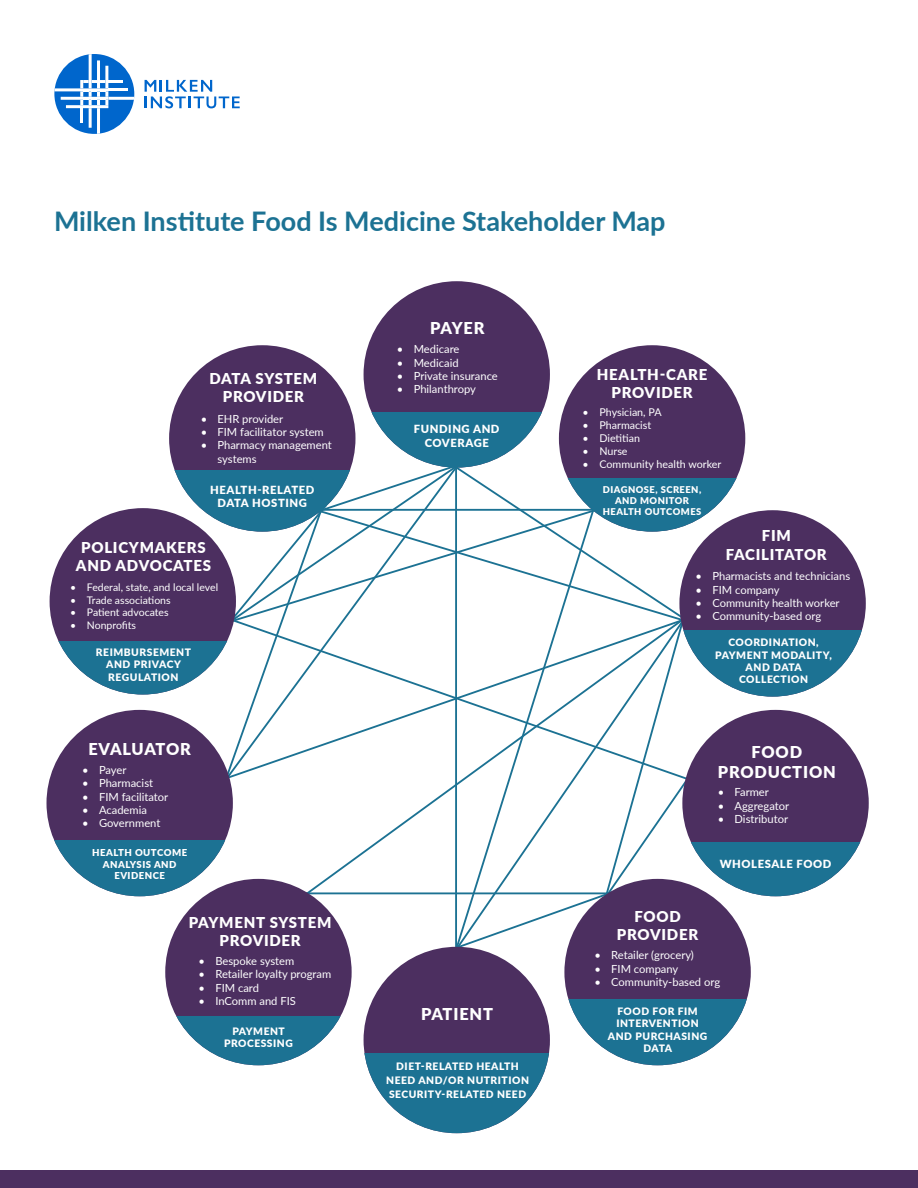
<style>
.page{position:relative;width:918px;height:1188px;background:#fff}
.page>*{position:absolute;margin:0;border:0;box-sizing:border-box;transform-origin:0 0}
.t1{font:700 27px "Lato";color:#1c7293}
.t2{font:900 16.35px/19.6px "Lato";letter-spacing:.05em;color:#fff;text-align:center}
.t3{font:900 15px/18px "Lato";letter-spacing:.05em;color:#fff;text-align:center}
.t4{font:11.25px/13.4px "Lato";color:#fff}
.t5{font:900 11.25px/13.4px "Lato";letter-spacing:.05em;color:#fff;text-align:center}
.t6{font:10.65px "Lato";color:#fff}
.t7{font:10.5px "Lato";color:#fff}
.t8{font:900 10.2px/12.1px "Lato";letter-spacing:.05em;color:#fff;text-align:center}
.t9{font:900 9.6px/11.4px "Lato";letter-spacing:.05em;color:#fff;text-align:center}
.t10{font:900 9.3px/10.9px "Lato";letter-spacing:.05em;color:#fff;text-align:center}
</style>
<div class="page">
<div style="left:364px;top:281px;width:186px;height:187px;background:#4c2f60;border-radius:50%"></div>
<svg style="left:371px;top:412px;width:171px;height:51px;fill:#1c7293"></svg>
<div style="left:559px;top:345px;width:186px;height:187px;background:#4c2f60;border-radius:50%"></div>
<svg style="left:689px;top:478px;width:55px;height:51px;fill:#1c7293"></svg>
<div style="left:169px;top:345px;width:186px;height:187px;background:#4c2f60;border-radius:50%"></div>
<svg style="left:174px;top:470px;width:49px;height:60px;fill:#1c7293"></svg>
<hr style="left:455px;top:462px;width:2px;height:491px;background:#1c7293">
<svg style="left:223px;top:463px;width:466px;height:489px"></svg>
<hr style="left:304px;top:892px;width:312px;height:2px;background:#1c7293">
<div style="left:679px;top:510px;width:187px;height:187px;background:#4c2f60;border-radius:50%"></div>
<svg style="left:679px;top:630px;width:183px;height:67px;fill:#1c7293"></svg>
<div style="left:682px;top:710px;width:187px;height:186px;background:#4c2f60;border-radius:50%"></div>
<svg style="left:682px;top:842px;width:179px;height:54px;fill:#1c7293"></svg>
<div style="left:564px;top:879px;width:187px;height:186px;background:#4c2f60;border-radius:50%"></div>
<svg style="left:568px;top:1000px;width:179px;height:65px;fill:#1c7293"></svg>
<div style="left:364px;top:947px;width:186px;height:186px;background:#4c2f60;border-radius:50%"></div>
<svg style="left:364px;top:1053px;width:185px;height:80px;fill:#1c7293"></svg>
<div style="left:165px;top:879px;width:187px;height:186px;background:#4c2f60;border-radius:50%"></div>
<svg style="left:176px;top:1016px;width:165px;height:49px;fill:#1c7293"></svg>
<div style="left:47px;top:710px;width:186px;height:186px;background:#4c2f60;border-radius:50%"></div>
<svg style="left:54px;top:840px;width:179px;height:56px;fill:#1c7293"></svg>
<div style="left:50px;top:508px;width:186px;height:187px;background:#4c2f60;border-radius:50%"></div>
<svg style="left:59px;top:642px;width:177px;height:53px;fill:#1c7293"></svg>
<svg style="left:145px;top:80px;width:95px;height:28px"></svg>
<svg style="left:54px;top:54px;width:80px;height:80px"></svg>
<div style="left:0;top:1171px;width:918px;height:17px;background:#4c2f60"></div>
<h1 class="t1" style="left:54px;top:201px;width:613px">Milken Institute Food Is Medicine Stakeholder Map</h1>
<h3 class="t3" style="left:210px;top:369px;width:109px">DATA SYSTEM<br>PROVIDER</h3>
<p class="t4" style="left:201px;top:411px;width:84px">• EHR provider</p>
<p class="t4" style="left:201px;top:425px;width:125px">• FIM facilitator system</p>
<p class="t4" style="left:217px;top:438px;width:116px;text-indent:-17px">• Pharmacy management systems</p>
<p class="t5" style="left:210px;top:482px;width:106px">HEALTH-RELATED<br>DATA HOSTING</p>
<h3 class="t3" style="left:76px;top:538px;width:137px">POLICYMAKERS<br>AND ADVOCATES</h3>
<p class="t7" style="left:70px;top:580px;width:150px">• Federal, state, and local level</p>
<p class="t7" style="left:70px;top:592px;width:102px">• Trade associations</p>
<p class="t7" style="left:70px;top:605px;width:100px">• Patient advocates</p>
<p class="t7" style="left:70px;top:618px;width:68px">• Nonprofits</p>
<p class="t8" style="left:96px;top:646px;width:97px">REIMBURSEMENT<br>AND PRIVACY<br>REGULATION</p>
<h2 class="t2" style="left:88px;top:738px;width:104px">EVALUATOR</h2>
<p class="t4" style="left:82px;top:762px;width:46px">• Payer</p>
<p class="t4" style="left:82px;top:776px;width:72px">• Pharmacist</p>
<p class="t4" style="left:82px;top:789px;width:88px">• FIM facilitator</p>
<p class="t4" style="left:82px;top:803px;width:66px">• Academia</p>
<p class="t4" style="left:82px;top:816px;width:80px">• Government</p>
<p class="t9" style="left:92px;top:847px;width:97px">HEALTH OUTCOME<br>ANALYSIS AND<br>EVIDENCE</p>
<h3 class="t3" style="left:189px;top:913px;width:144px">PAYMENT SYSTEM<br>PROVIDER</h3>
<p class="t4" style="left:199px;top:954px;width:97px">• Bespoke system</p>
<p class="t4" style="left:199px;top:967px;width:134px">• Retailer loyalty program</p>
<p class="t4" style="left:199px;top:980px;width:62px">• FIM card</p>
<p class="t4" style="left:199px;top:994px;width:99px">• InComm and FIS</p>
<p class="t8" style="left:224px;top:1024px;width:70px">PAYMENT<br>PROCESSING</p>
<h2 class="t2" style="left:430px;top:318px;width:56px">PAYER</h2>
<p class="t4" style="left:397px;top:342px;width:64px">• Medicare</p>
<p class="t4" style="left:397px;top:355px;width:63px">• Medicaid</p>
<p class="t4" style="left:397px;top:369px;width:102px">• Private insurance</p>
<p class="t4" style="left:397px;top:382px;width:81px">• Philanthropy</p>
<p class="t5" style="left:414px;top:422px;width:87px">FUNDING AND<br>COVERAGE</p>
<h2 class="t2" style="left:421px;top:1003px;width:73px">PATIENT</h2>
<p class="t8" style="left:386px;top:1059px;width:144px;line-height:14px">DIET-RELATED HEALTH<br>NEED AND/OR NUTRITION<br>SECURITY-RELATED NEED</p>
<h3 class="t3" style="left:597px;top:365px;width:112px">HEALTH-CARE<br>PROVIDER</h3>
<p class="t6" style="left:583px;top:405px;width:80px">• Physician, PA</p>
<p class="t6" style="left:583px;top:418px;width:70px">• Pharmacist</p>
<p class="t6" style="left:583px;top:431px;width:59px">• Dietitian</p>
<p class="t6" style="left:583px;top:443px;width:46px">• Nurse</p>
<p class="t6" style="left:583px;top:456px;width:140px">• Community health worker</p>
<p class="t10" style="left:603px;top:484px;width:100px">DIAGNOSE, SCREEN,<br>AND MONITOR<br>HEALTH OUTCOMES</p>
<h3 class="t3" style="left:726px;top:526px;width:102px;line-height:18.5px">FIM<br>FACILITATOR</h3>
<p class="t4" style="left:696px;top:569px;width:156px">• Pharmacists and technicians</p>
<p class="t4" style="left:696px;top:582px;width:85px">• FIM company</p>
<p class="t4" style="left:696px;top:596px;width:146px">• Community health worker</p>
<p class="t4" style="left:696px;top:609px;width:127px">• Community-based org</p>
<p class="t8" style="left:715px;top:636px;width:118px">COORDINATION,<br>PAYMENT MODALITY,<br>AND DATA<br>COLLECTION</p>
<h2 class="t2" style="left:718px;top:741px;width:120px">FOOD<br>PRODUCTION</h2>
<p class="t4" style="left:718px;top:785px;width:53px">• Farmer</p>
<p class="t4" style="left:718px;top:799px;width:73px">• Aggregator</p>
<p class="t4" style="left:718px;top:812px;width:72px">• Distributor</p>
<p class="t5" style="left:720px;top:856px;width:113px">WHOLESALE FOOD</p>
<h3 class="t3" style="left:617px;top:907px;width:83px">FOOD<br>PROVIDER</h3>
<p class="t4" style="left:594px;top:948px;width:101px">• Retailer (grocery)</p>
<p class="t4" style="left:594px;top:961px;width:85px">• FIM company</p>
<p class="t4" style="left:594px;top:975px;width:127px">• Community-based org</p>
<p class="t8" style="left:608px;top:1005px;width:101px">FOOD FOR FIM<br>INTERVENTION<br>AND PURCHASING<br>DATA</p>
</div>
